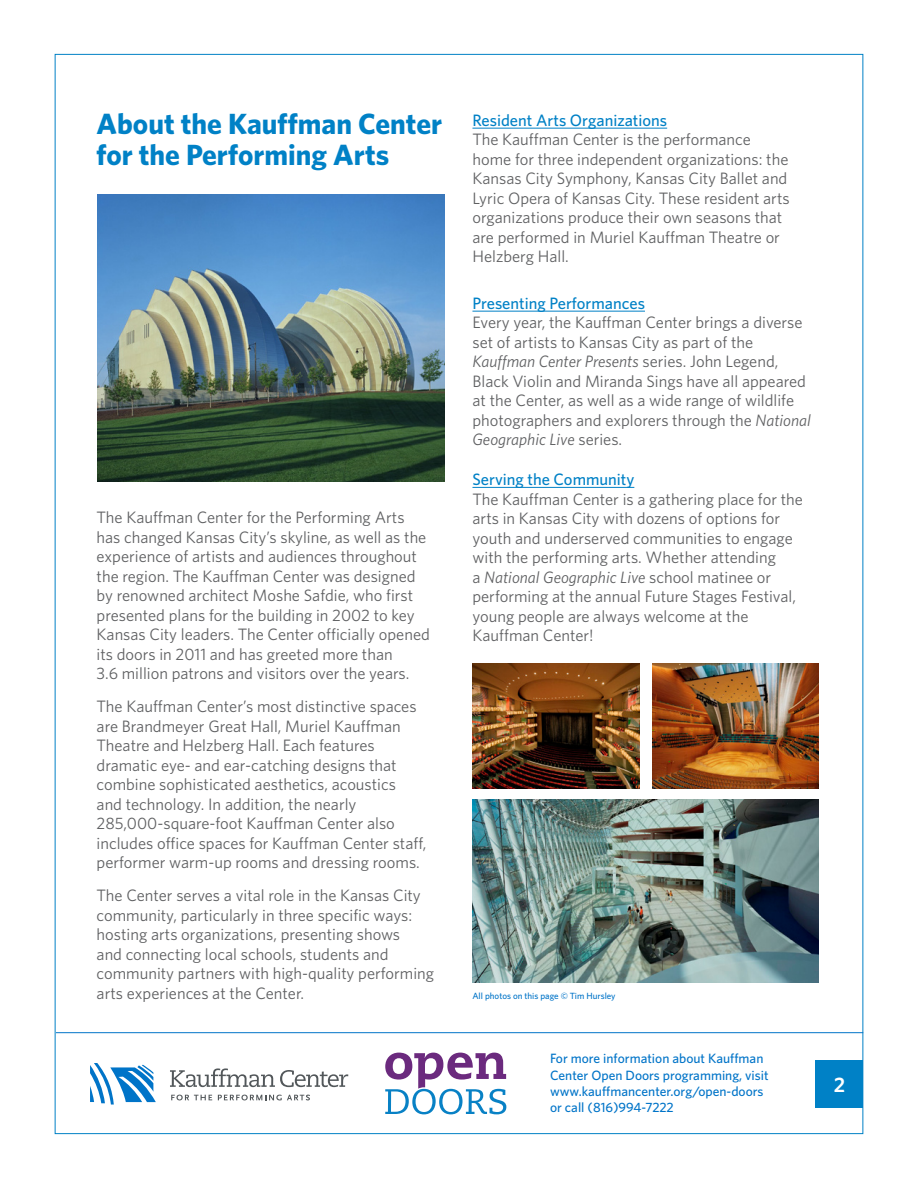
<style>
.page{position:relative;width:918px;height:1188px;background:#fff}
.page>*{position:absolute;margin:0;border:0;box-sizing:border-box;transform-origin:0 0}
.t1{font:700 29.25px/31.5px "Whitney HTF";color:#0081c6}
.t2{font:600 21px "Whitney HTF";color:#fff}
.t3{font:16.5px/19.5px "Whitney HTF";color:#5f6062}
.t4{font:500 16.5px "Whitney HTF";color:#0081c6}
.t5{font:500 13.5px/16.2px "Whitney HTF";color:#0074c8}
.t6{font:500 9px "Whitney HTF";color:#0074c8}
.s1{font-style:italic}
</style>
<div class="page">
<div style="left:816px;top:1060px;width:47px;height:47px;background:#0081c6"></div>
<hr style="left:56px;top:1032px;width:807px;height:1px;background:#0074c8">
<svg style="left:385px;top:1053px;width:121px;height:61px"></svg>
<svg style="left:170px;top:1068px;width:178px;height:19px"></svg>
<svg style="left:171px;top:1095px;width:41px;height:5px"></svg>
<svg style="left:218px;top:1095px;width:92px;height:5px"></svg>
<svg style="left:90px;top:1063px;width:66px;height:42px"></svg>
<hr style="left:472px;top:128px;width:195px;height:1px;background:#0081c6">
<hr style="left:472px;top:311px;width:173px;height:1px;background:#0081c6">
<hr style="left:472px;top:487px;width:162px;height:1px;background:#0081c6">
<img style="left:97px;top:194px;width:347px;height:288px">
<img style="left:472px;top:663px;width:167px;height:126px">
<img style="left:472px;top:799px;width:347px;height:183px">
<img style="left:652px;top:663px;width:167px;height:126px">
<h1 class="t1" style="left:97px;top:107px;width:347px">About the Kauffman Center for the Performing Arts</h1>
<p class="t3" style="left:97px;top:508px;width:335px">The Kauffman Center for the Performing Arts has changed Kansas City’s skyline, as well as the experience of artists and audiences throughout the region. The Kauffman Center was designed by renowned architect Moshe Safdie, who first presented plans for the building in 2002 to key Kansas City leaders. The Center officially opened its doors in 2011 and has greeted more than<br>3.6 million patrons and visitors over the years.</p>
<p class="t3" style="left:97px;top:697px;width:331px">The Kauffman Center’s most distinctive spaces are Brandmeyer Great Hall, Muriel Kauffman Theatre and Helzberg Hall. Each features dramatic eye- and ear-catching designs that combine sophisticated aesthetics, acoustics<br>and technology. In addition, the nearly 285,000-square-foot Kauffman Center also includes office spaces for Kauffman Center staff, performer warm-up rooms and dressing rooms.</p>
<p class="t3" style="left:97px;top:886px;width:339px">The Center serves a vital role in the Kansas City community, particularly in three specific ways: hosting arts organizations, presenting shows<br>and connecting local schools, students and community partners with high-quality performing arts experiences at the Center.</p>
<p class="t4" style="left:472px;top:110px;width:196px">Resident Arts Organizations</p>
<p class="t3" style="left:472px;top:130px;width:319px">The Kauffman Center is the performance home for three independent organizations: the Kansas City Symphony, Kansas City Ballet and Lyric Opera of Kansas City. These resident arts organizations produce their own seasons that are performed in Muriel Kauffman Theatre or Helzberg Hall.</p>
<p class="t4" style="left:472px;top:293px;width:174px">Presenting Performances</p>
<p class="t3" style="left:472px;top:313px;width:340px">Every year, the Kauffman Center brings a diverse set of artists to Kansas City as part of the <span class="s1">Kauffman Center Presents</span> series. John Legend, Black Violin and Miranda Sings have all appeared at the Center, as well as a wide range of wildlife photographers and explorers through the <span class="s1">National Geographic Live</span> series.</p>
<p class="t4" style="left:472px;top:470px;width:163px">Serving the Community</p>
<p class="t3" style="left:472px;top:489px;width:332px">The Kauffman Center is a gathering place for the arts in Kansas City with dozens of options for youth and underserved communities to engage with the performing arts. Whether attending<br>a <span class="s1">National Geographic Live</span> school matinee or performing at the annual Future Stages Festival, young people are always welcome at the Kauffman Center!</p>
<p class="t6" style="left:472px;top:991px;width:145px">All photos on this page © Tim Hursley</p>
<p class="t5" style="left:550px;top:1050px;width:220px">For more information about Kauffman Center Open Doors programming, visit www.kauffmancenter.org/open-doors or call (816)994-7222</p>
<p class="t2" style="left:834px;top:1072px;width:13px">2</p>
</div>
